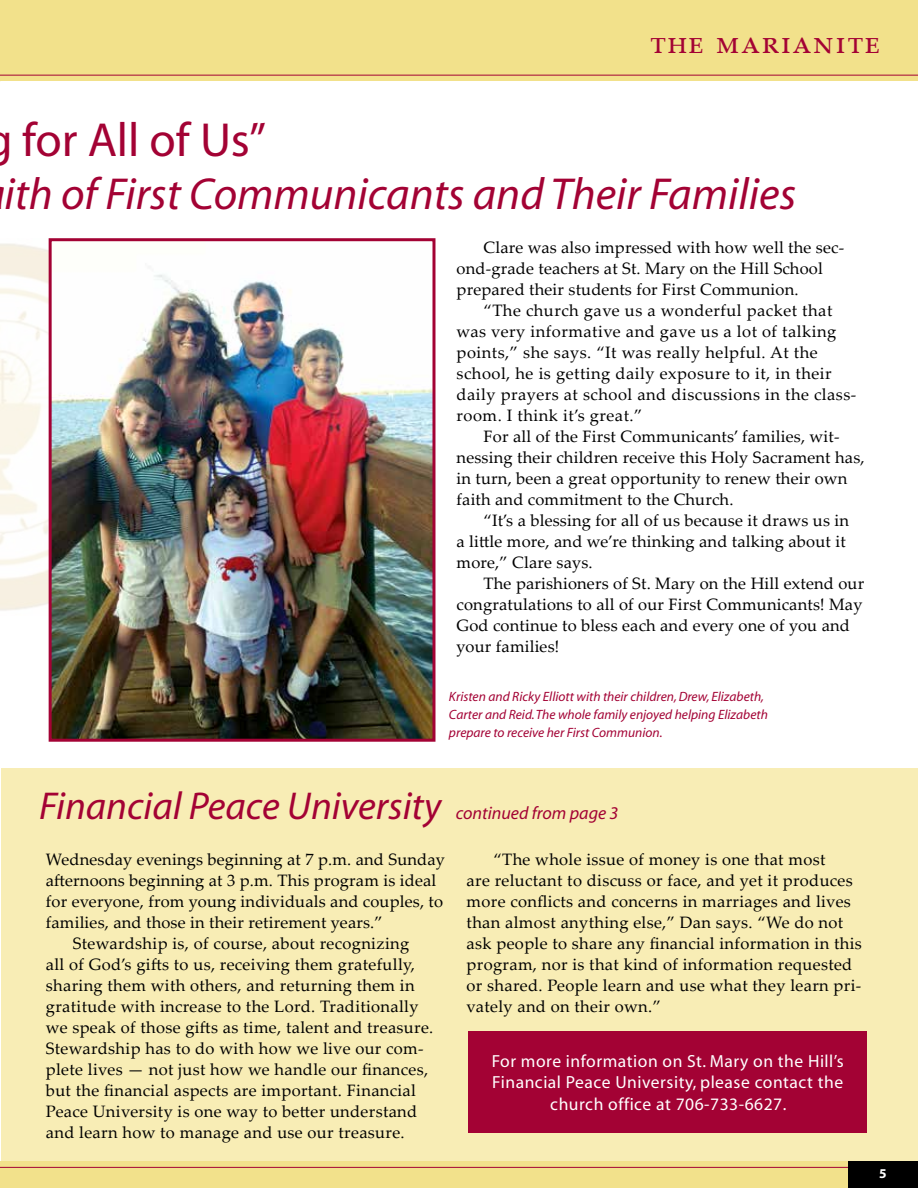
<style>
.page{position:relative;width:918px;height:1188px;background:#fff}
.page>*{position:absolute;margin:0;border:0;box-sizing:border-box;transform-origin:0 0}
.t1{font:48px "Myriad";color:#a30234}
.t2{font:italic 45px "Myriad";color:#a30234}
.t3{font:italic 39px "Myriad";color:#a30234}
.t4{font:33px "Palatino Linotype";color:#a30234}
.t5{font:17.55px/21.6px "Myriad";letter-spacing:.03em;color:#fff;text-align:center}
.t6{font:16.5px/21px "Palatino Linotype";letter-spacing:.02em;color:#000}
.t7{font:italic 13.5px/18px "Myriad";color:#a30234}
.t8{font:700 13.5px "Myriad";color:#fff}
.s1{font-size:18px}
</style>
<div class="page">
<div style="left:0;top:1161px;width:918px;height:27px;background:#f2e18b"></div>
<hr style="left:0;top:1167px;width:918px;height:1px;background:#a30234">
<div style="left:848px;top:1161px;width:70px;height:27px;background:#000"></div>
<div style="left:0;top:0;width:918px;height:81px;background:#f2e18b"></div>
<hr style="left:0;top:75px;width:918px;height:1px;background:#a30234">
<img style="left:0;top:238px;width:49px;height:378px">
<div style="left:1px;top:769px;width:917px;height:392px;background:#f8edb5"></div>
<img style="left:53px;top:274px;width:378px;height:464px">
<div style="left:49px;top:238px;width:386px;height:504px;border:3px solid #a30234"></div>
<div style="left:468px;top:1031px;width:399px;height:101px;background:#a30234"></div>
<h3 class="t4" style="left:650px;top:19px;width:232px">the marianite</h3>
<h1 class="t1" style="left:22px;top:116px;width:246px">for All of Us”</h1>
<h2 class="t2" style="left:4px;top:171px;width:793px">ith of First Communicants and Their Families</h2>
<p class="t6" style="left:457px;top:237px;width:389px;text-indent:27px">Clare was also impressed with how well the sec&shy;ond-grade teachers at St. Mary on the Hill School prepared their students for First Communion.</p>
<p class="t6" style="left:457px;top:300px;width:401px;text-indent:27px">“The church gave us a wonderful packet that was very informative and gave us a lot of talking points,” she says. “It was really helpful. At the school, he is getting daily exposure to it, in their daily prayers at school and discussions in the class&shy;room. I think it’s great.”</p>
<p class="t6" style="left:457px;top:426px;width:410px;text-indent:27px">For all of the First Communicants’ families, wit&shy;nessing their children receive this Holy Sacrament has, in turn, been a great opportunity to renew their own faith and commitment to the Church.</p>
<p class="t6" style="left:457px;top:510px;width:394px;text-indent:27px">“It’s a blessing for all of us because it draws us in a little more, and we’re thinking and talking about it more,” Clare says.</p>
<p class="t6" style="left:457px;top:573px;width:409px;text-indent:27px">The parishioners of St. Mary on the Hill extend our congratulations to all of our First Communicants! May God continue to bless each and every one of you and your families!</p>
<p class="t7" style="left:449px;top:688px;width:320px">Kristen and Ricky Elliott with their children, Drew, Elizabeth,<br>Carter and Reid. The whole family enjoyed helping Elizabeth prepare to receive her First Communion.</p>
<h3 class="t3" style="left:39px;top:786px;width:581px">Financial Peace University <span class="s1">continued from page 3</span></h3>
<p class="t6" style="left:46px;top:848px;width:401px">Wednesday evenings beginning at 7 p.m. and Sunday</p>
<p class="t6" style="left:46px;top:869px;width:392px">afternoons beginning at 3 p.m. This program is ideal</p>
<p class="t6" style="left:46px;top:890px;width:399px">for everyone, from young individuals and couples, to</p>
<p class="t6" style="left:46px;top:911px;width:338px">families, and those in their retirement years.”</p>
<p class="t6" style="left:73px;top:932px;width:338px">Stewardship is, of course, about recognizing</p>
<p class="t6" style="left:46px;top:953px;width:371px">all of God’s gifts to us, receiving them gratefully,</p>
<p class="t6" style="left:46px;top:974px;width:370px">sharing them with others, and returning them in</p>
<p class="t6" style="left:46px;top:995px;width:374px">gratitude with increase to the Lord. Traditionally</p>
<p class="t6" style="left:46px;top:1016px;width:389px">we speak of those gifts as time, talent and treasure.</p>
<p class="t6" style="left:46px;top:1037px;width:379px">Stewardship has to do with how we live our com-</p>
<p class="t6" style="left:46px;top:1058px;width:384px">plete lives — not just how we handle our finances,</p>
<p class="t6" style="left:46px;top:1079px;width:372px">but the financial aspects are important. Financial</p>
<p class="t6" style="left:46px;top:1100px;width:373px">Peace University is one way to better understand</p>
<p class="t6" style="left:46px;top:1121px;width:360px">and learn how to manage and use our treasure.</p>
<p class="t6" style="left:467px;top:848px;width:397px;text-indent:27px">“The whole issue of money is one that most<br>are reluctant to discuss or face, and yet it produces more conflicts and concerns in marriages and lives than almost anything else,” Dan says. “We do not ask people to share any financial information in this program, nor is that kind of information requested or shared. People learn and use what they learn pri&shy;vately and on their own.”</p>
<p class="t5" style="left:492px;top:1051px;width:354px">For more information on St. Mary on the Hill’s<br>Financial Peace University, please contact the church office at 706-733-6627.</p>
<p class="t8" style="left:879px;top:1166px;width:9px">5</p>
</div>
